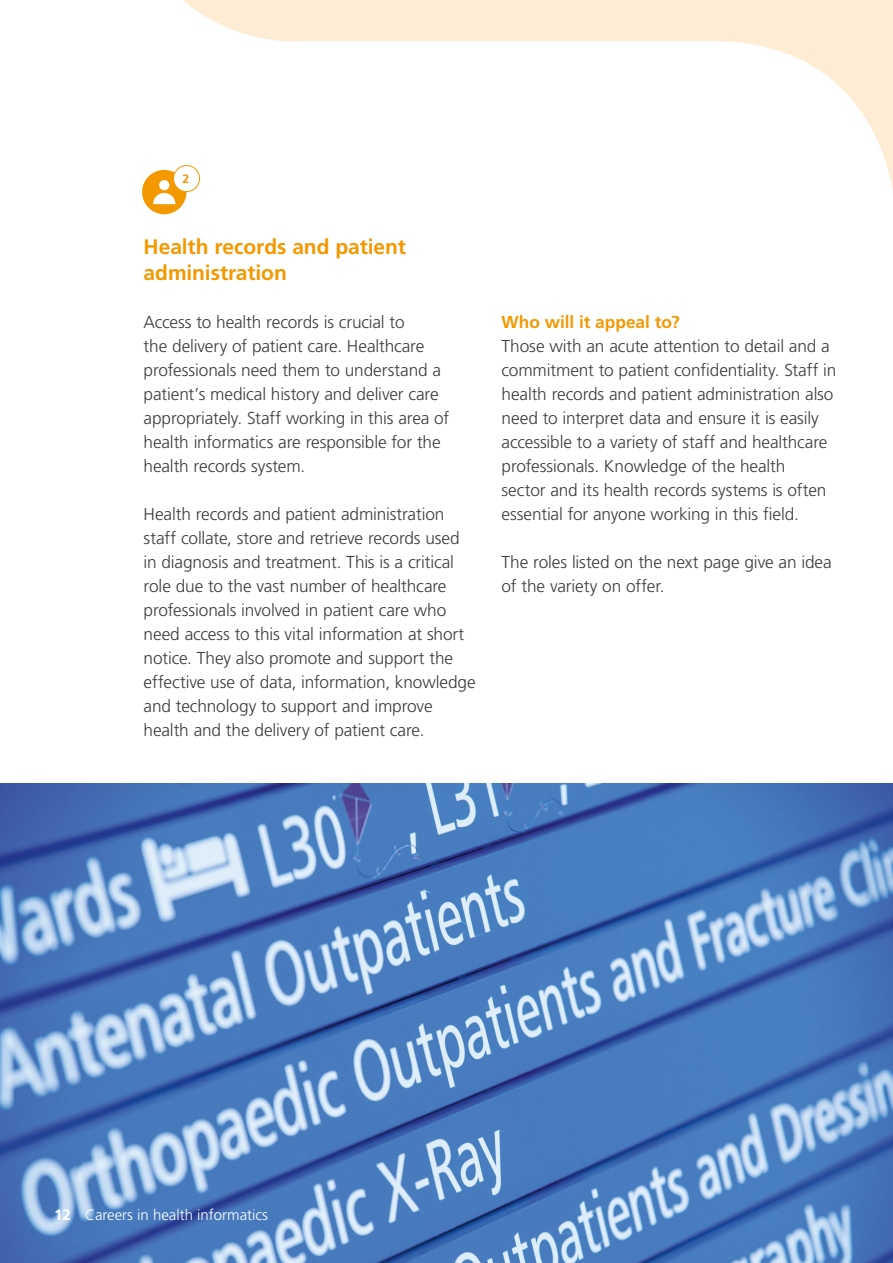
<style>
.page{position:relative;width:893px;height:1263px;background:#fff}
.page>*{position:absolute;margin:0;border:0;box-sizing:border-box;transform-origin:0 0}
.t1{font:700 21px/25.2px "Frutiger LT Std";letter-spacing:-.005em;color:#f49800}
.t2{font:300 17.25px/24px "Frutiger LT Std";letter-spacing:-.01em;color:#3c3c3b}
.t3{font:700 17.25px "Frutiger LT Std";letter-spacing:-.005em;color:#f49800}
.t4{font:300 15px "Frutiger LT Std";color:#fff}
.t5{font:700 12.15px "Frutiger LT Std";color:#f49800}
.s1{font-weight:700}
</style>
<div class="page">
<div style="left:142px;top:170px;width:44px;height:44px;background:#f49800;border-radius:50%"></div>
<svg style="left:153px;top:196px;width:22px;height:8px"></svg>
<img style="left:0;top:783px;width:893px;height:480px">
<svg style="left:142px;top:0;width:751px;height:196px"></svg>
<p class="t5" style="left:182px;top:172px;width:8px">2</p>
<p class="t1" style="left:144px;top:235px;width:264px">Health records and patient administration</p>
<p class="t2" style="left:144px;top:310px;width:307px">Access to health records is crucial to<br>the delivery of patient care. Healthcare professionals need them to understand a patient’s medical history and deliver care appropriately. Staff working in this area of health informatics are responsible for the health records system.</p>
<p class="t2" style="left:144px;top:502px;width:334px">Health records and patient administration staff collate, store and retrieve records used in diagnosis and treatment. This is a critical role due to the vast number of healthcare professionals involved in patient care who need access to this vital information at short notice. They also promote and support the effective use of data, information, knowledge and technology to support and improve health and the delivery of patient care.</p>
<p class="t3" style="left:502px;top:312px;width:180px">Who will it appeal to?</p>
<p class="t2" style="left:502px;top:334px;width:336px">Those with an acute attention to detail and a commitment to patient confidentiality. Staff in health records and patient administration also need to interpret data and ensure it is easily accessible to a variety of staff and healthcare professionals. Knowledge of the health<br>sector and its health records systems is often essential for anyone working in this field.</p>
<p class="t2" style="left:502px;top:550px;width:332px">The roles listed on the next page give an idea of the variety on offer.</p>
<p class="t4" style="left:54px;top:1206px;width:216px"><span class="s1">12</span> Careers in health informatics</p>
</div>
